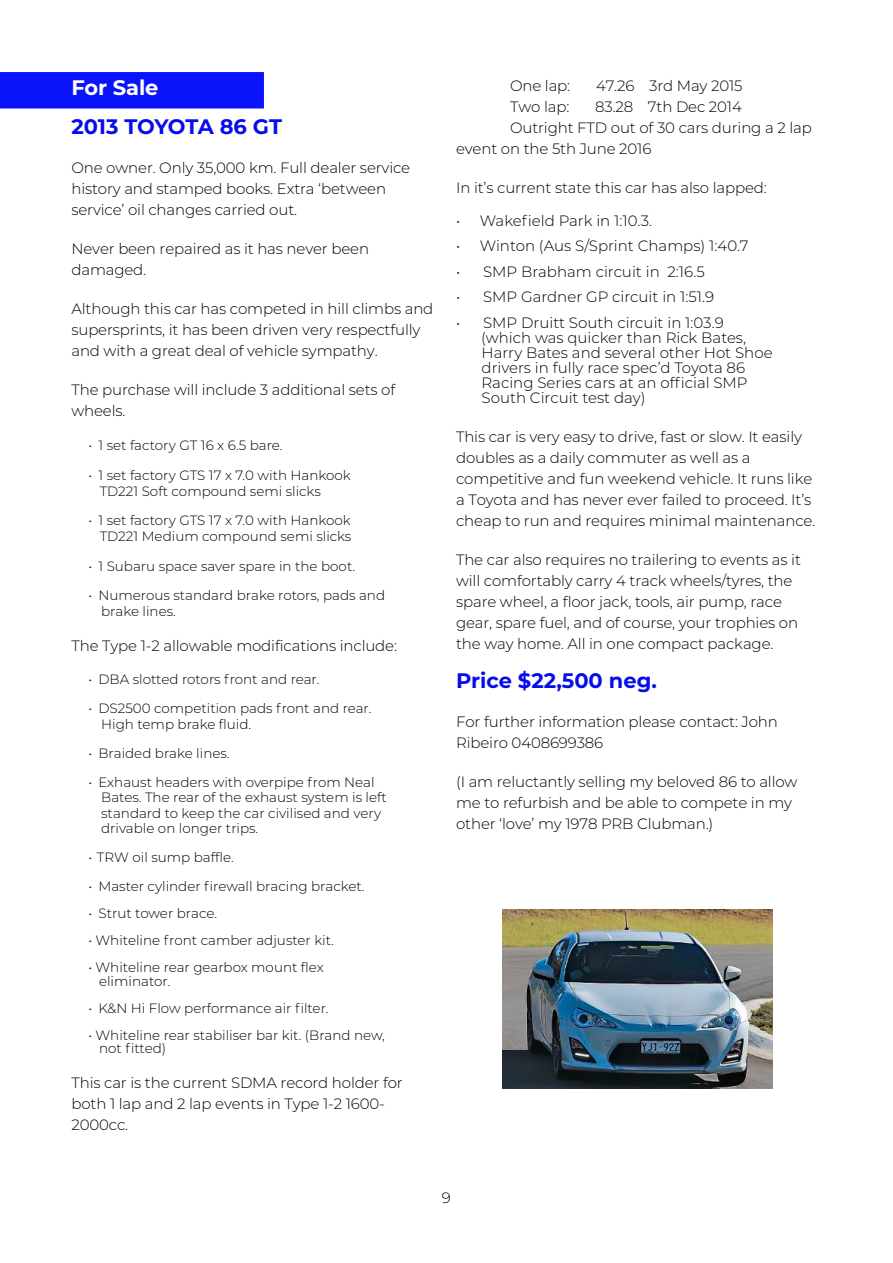
<style>
.page{position:relative;width:893px;height:1263px;background:#fff}
.page>*{position:absolute;margin:0;border:0;box-sizing:border-box;transform-origin:0 0}
.t1{font:700 21px "Montserrat";color:#070cec}
.t2{font:700 21px "Montserrat";letter-spacing:-.005em;color:#fff}
.t3{font:300 15px/21px "Montserrat";letter-spacing:-.01em;color:#000}
.t4{font:300 13.5px/15.5px "Montserrat";color:#000}
</style>
<div class="page">
<div style="left:0;top:72px;width:264px;height:37px;background:#0b13fa"></div>
<img style="left:503px;top:910px;width:270px;height:179px">
<h1 class="t2" style="left:71px;top:75px;width:89px">For Sale</h1>
<h1 class="t1" style="left:71px;top:114px;width:212px">2013 TOYOTA 86 GT</h1>
<p class="t3" style="left:71px;top:157px;width:340px">One owner. Only 35,000 km. Full dealer service history and stamped books. Extra ‘between service’ oil changes carried out.</p>
<p class="t3" style="left:71px;top:238px;width:299px">Never been repaired as it has never been damaged.</p>
<p class="t3" style="left:71px;top:298px;width:363px">Although this car has competed in hill climbs and supersprints, it has been driven very respectfully and with a great deal of vehicle sympathy.</p>
<p class="t3" style="left:71px;top:379px;width:325px">The purchase will include 3 additional sets of wheels.</p>
<p class="t4" style="left:88px;top:437px;width:196px">• 1 set factory GT 16 x 6.5 bare.</p>
<p class="t4" style="left:100px;top:467px;width:253px;line-height:16px;text-indent:-11px">• 1 set factory GTS 17 x 7.0 with Hankook<br>TD221 Soft compound semi slicks</p>
<p class="t4" style="left:88px;top:512px;width:264px;line-height:16px;text-align:right">• 1 set factory GTS 17 x 7.0 with Hankook<br>TD221 Medium compound semi slicks</p>
<p class="t4" style="left:88px;top:558px;width:268px">• 1 Subaru space saver spare in the boot.</p>
<p class="t4" style="left:101px;top:587px;width:285px;line-height:16px;text-indent:-13px">• Numerous standard brake rotors, pads and brake lines.</p>
<p class="t3" style="left:71px;top:635px;width:327px">The Type 1-2 allowable modifications include:</p>
<p class="t4" style="left:88px;top:672px;width:232px">• DBA slotted rotors front and rear.</p>
<p class="t4" style="left:101px;top:701px;width:272px;text-indent:-13px">• DS2500 competition pads front and rear.<br>High temp brake fluid.</p>
<p class="t4" style="left:88px;top:745px;width:143px">• Braided brake lines.</p>
<p class="t4" style="left:101px;top:774px;width:287px;text-indent:-13px">• Exhaust headers with overpipe from Neal Bates. The rear of the exhaust system is left standard to keep the car civilised and very drivable on longer trips.</p>
<p class="t4" style="left:88px;top:849px;width:147px">• TRW oil sump baffle.</p>
<p class="t4" style="left:88px;top:878px;width:278px">• Master cylinder firewall bracing bracket.</p>
<p class="t4" style="left:88px;top:905px;width:130px">• Strut tower brace.</p>
<p class="t4" style="left:88px;top:932px;width:247px">• Whiteline front camber adjuster kit.</p>
<p class="t4" style="left:99px;top:960px;width:226px;line-height:13.5px;text-indent:-11px">• Whiteline rear gearbox mount flex eliminator.</p>
<p class="t4" style="left:88px;top:1000px;width:242px">• K&amp;N Hi Flow performance air filter.</p>
<p class="t4" style="left:99px;top:1028px;width:287px;line-height:13.5px;text-indent:-11px">• Whiteline rear stabiliser bar kit. (Brand new, not fitted)</p>
<p class="t3" style="left:71px;top:1072px;width:333px">This car is the current SDMA record holder for both 1 lap and 2 lap events in Type 1-2 1600-<br>2000cc.</p>
<p class="t3" style="left:510px;top:75px;width:62px">One lap:</p>
<p class="t3" style="left:596px;top:75px;width:148px">47.26 3rd May 2015</p>
<p class="t3" style="left:510px;top:96px;width:61px">Two lap:</p>
<p class="t3" style="left:595px;top:96px;width:148px">83.28 7th Dec 2014</p>
<p class="t3" style="left:510px;top:117px;width:303px">Outright FTD out of 30 cars during a 2 lap</p>
<p class="t3" style="left:456px;top:138px;width:197px">event on the 5th June 2016</p>
<p class="t3" style="left:456px;top:177px;width:312px">In it’s current state this car has also lapped:</p>
<p class="t3" style="left:456px;top:210px;width:197px">• Wakefield Park in 1:10.3.</p>
<p class="t3" style="left:456px;top:235px;width:294px">• Winton (Aus S/Sprint Champs) 1:40.7</p>
<p class="t3" style="left:456px;top:261px;width:250px">• SMP Brabham circuit in 2:16.5</p>
<p class="t3" style="left:456px;top:286px;width:260px">• SMP Gardner GP circuit in 1:51.9</p>
<p class="t3" style="left:481px;top:315px;width:293px;line-height:15px;text-indent:-25px">• SMP Druitt South circuit in 1:03.9 (which was quicker than Rick Bates, Harry Bates and several other Hot Shoe drivers in fully race spec’d Toyota 86<br>Racing Series cars at an official SMP South Circuit test day)</p>
<p class="t3" style="left:456px;top:426px;width:361px">This car is very easy to drive, fast or slow. It easily doubles as a daily commuter as well as a competitive and fun weekend vehicle. It runs like a Toyota and has never ever failed to proceed. It’s cheap to run and requires minimal maintenance.</p>
<p class="t3" style="left:456px;top:549px;width:346px">The car also requires no trailering to events as it will comfortably carry 4 track wheels/tyres, the spare wheel, a floor jack, tools, air pump, race gear, spare fuel, and of course, your trophies on the way home. All in one compact package.</p>
<h1 class="t1" style="left:456px;top:667px;width:202px">Price $22,500 neg.</h1>
<p class="t3" style="left:456px;top:711px;width:323px">For further information please contact: John<br>Ribeiro 0408699386</p>
<p class="t3" style="left:456px;top:771px;width:343px">(I am reluctantly selling my beloved 86 to allow me to refurbish and be able to compete in my other ‘love’ my 1978 PRB Clubman.)</p>
<p class="t3" style="left:442px;top:1187px;width:11px">9</p>
</div>
